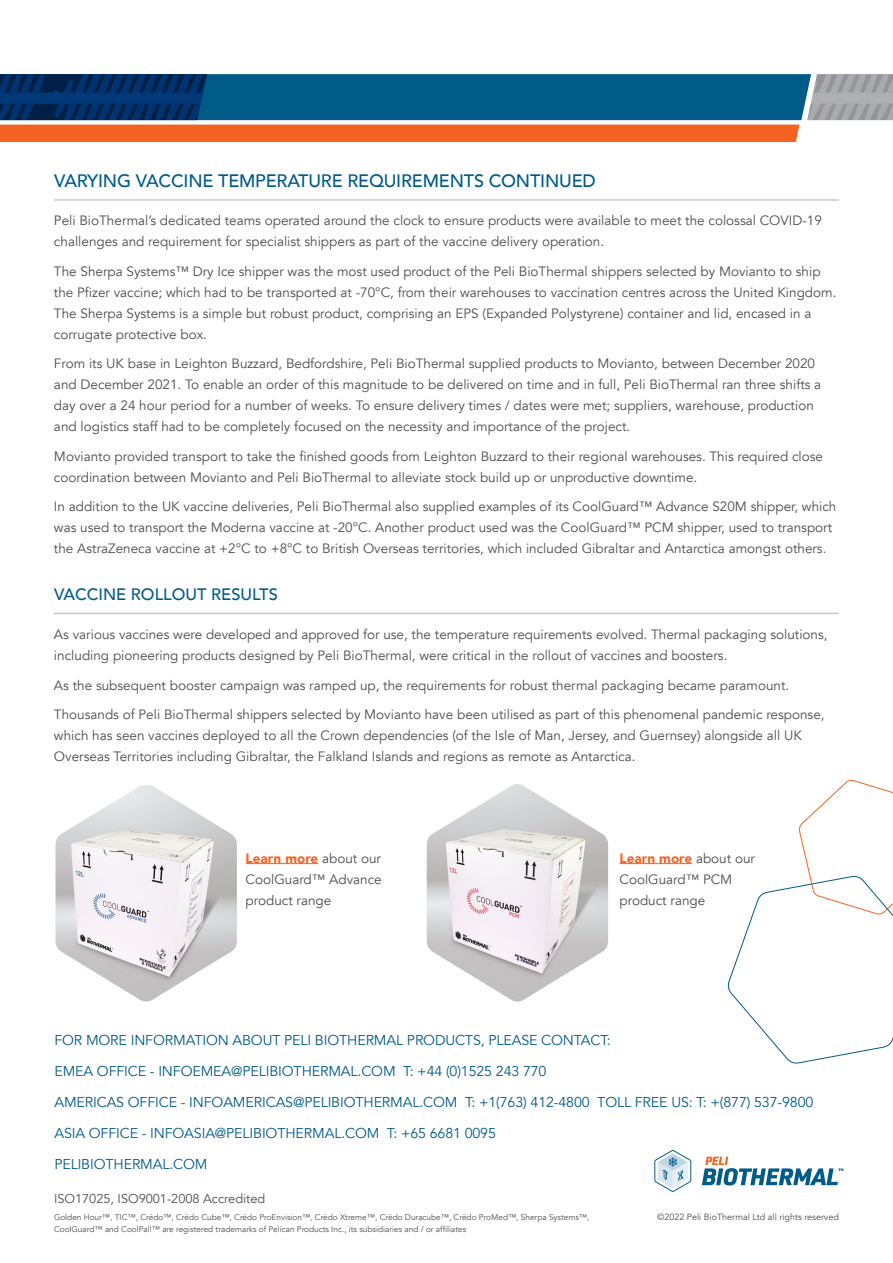
<style>
.page{position:relative;width:893px;height:1263px;background:#fff}
.page>*{position:absolute;margin:0;border:0;box-sizing:border-box;transform-origin:0 0}
.t1{font:500 18px "Avenir";letter-spacing:-.01em;color:#005b88}
.t2{font:500 16.5px "Avenir";color:#005b88}
.t3{font:14.25px/31px "Avenir";letter-spacing:-.01em;color:#005b88}
.t4{font:13.5px/21px "Avenir";color:#4d4d4f}
.t5{font:12.75px "Avenir";color:#4d4d4f}
.t6{font:9px "Avenir";color:#4d4d4f}
.t7{font:8.25px/12px "Avenir";color:#4d4d4f}
.s1{font-weight:900;color:#f26323}
</style>
<div class="page">
<svg style="left:0;top:74px;width:893px;height:68px;background:#5a6a78"></svg>
<hr style="left:54px;top:199px;width:785px;height:2px;background:#c7c8ca">
<hr style="left:54px;top:613px;width:785px;height:1px;background:#c7c8ca">
<hr style="left:246px;top:863px;width:72px;height:1px;background:#f26323">
<hr style="left:619px;top:863px;width:73px;height:1px;background:#f26323">
<svg style="left:55px;top:785px;width:182px;height:217px"></svg>
<svg style="left:426px;top:784px;width:182px;height:218px"></svg>
<svg style="left:727px;top:779px;width:166px;height:285px"></svg>
<svg style="left:702px;top:1157px;width:141px;height:28px"></svg>
<svg style="left:654px;top:1150px;width:37px;height:42px"></svg>
<h1 class="t1" style="left:54px;top:165px;width:543px">VARYING VACCINE TEMPERATURE REQUIREMENTS CONTINUED</h1>
<p class="t4" style="left:54px;top:210px;width:769px">Peli BioThermal’s dedicated teams operated around the clock to ensure products were available to meet the colossal COVID-19 challenges and requirement for specialist shippers as part of the vaccine delivery operation.</p>
<p class="t4" style="left:54px;top:261px;width:784px">The Sherpa Systems™ Dry Ice shipper was the most used product of the Peli BioThermal shippers selected by Movianto to ship the Pfizer vaccine; which had to be transported at -70°C, from their warehouses to vaccination centres across the United Kingdom.<br>The Sherpa Systems is a simple but robust product, comprising an EPS (Expanded Polystyrene) container and lid, encased in a corrugate protective box.</p>
<p class="t4" style="left:54px;top:353px;width:769px">From its UK base in Leighton Buzzard, Bedfordshire, Peli BioThermal supplied products to Movianto, between December 2020 and December 2021. To enable an order of this magnitude to be delivered on time and in full, Peli BioThermal ran three shifts a day over a 24 hour period for a number of weeks. To ensure delivery times / dates were met; suppliers, warehouse, production and logistics staff had to be completely focused on the necessity and importance of the project.</p>
<p class="t4" style="left:54px;top:446px;width:770px">Movianto provided transport to take the finished goods from Leighton Buzzard to their regional warehouses. This required close coordination between Movianto and Peli BioThermal to alleviate stock build up or unproductive downtime.</p>
<p class="t4" style="left:54px;top:497px;width:784px">In addition to the UK vaccine deliveries, Peli BioThermal also supplied examples of its CoolGuard™ Advance S20M shipper, which was used to transport the Moderna vaccine at -20°C. Another product used was the CoolGuard™ PCM shipper, used to transport the AstraZeneca vaccine at +2°C to +8°C to British Overseas territories, which included Gibraltar and Antarctica amongst others.</p>
<p class="t2" style="left:54px;top:580px;width:225px">VACCINE ROLLOUT RESULTS</p>
<p class="t4" style="left:54px;top:624px;width:775px">As various vaccines were developed and approved for use, the temperature requirements evolved. Thermal packaging solutions, including pioneering products designed by Peli BioThermal, were critical in the rollout of vaccines and boosters.</p>
<p class="t4" style="left:54px;top:671px;width:772px;line-height:29.5px">As the subsequent booster campaign was ramped up, the requirements for robust thermal packaging became paramount.<br>Thousands of Peli BioThermal shippers selected by Movianto have been utilised as part of this phenomenal pandemic response,</p>
<p class="t4" style="left:54px;top:725px;width:749px">which has seen vaccines deployed to all the Crown dependencies (of the Isle of Man, Jersey, and Guernsey) alongside all UK<br>Overseas Territories including Gibraltar, the Falkland Islands and regions as remote as Antarctica.</p>
<p class="t4" style="left:246px;top:848px;width:138px;text-align:justify"><span class="s1">Learn more</span> about our CoolGuard™ Advance product range</p>
<p class="t4" style="left:619px;top:848px;width:137px"><span class="s1">Learn more</span> about our<br>CoolGuard™ PCM product range</p>
<p class="t3" style="left:54px;top:1024px;width:760px">FOR MORE INFORMATION ABOUT PELI BIOTHERMAL PRODUCTS, PLEASE CONTACT:<br>EMEA OFFICE - INFOEMEA@PELIBIOTHERMAL.COM T: +44 (0)1525 243 770<br>AMERICAS OFFICE - INFOAMERICAS@PELIBIOTHERMAL.COM T: +1(763) 412-4800 TOLL FREE US: T: +(877) 537-9800<br>ASIA OFFICE - INFOASIA@PELIBIOTHERMAL.COM T: +65 6681 0095<br>PELIBIOTHERMAL.COM</p>
<p class="t5" style="left:54px;top:1191px;width:213px">ISO17025, ISO9001-2008 Accredited</p>
<p class="t7" style="left:54px;top:1211px;width:537px">Golden Hour™, TIC™, Crēdo™, Crēdo Cube™, Crēdo ProEnvision™, Crēdo Xtreme™, Crēdo Duracube™, Crēdo ProMed™, Sherpa Systems™,<br>CoolGuard™ and CoolPall™ are registered trademarks of Pelican Products Inc., its subsidiaries and / or affiliates</p>
<p class="t6" style="left:657px;top:1212px;width:183px">©2022 Peli BioThermal Ltd all rights reserved</p>
</div>
